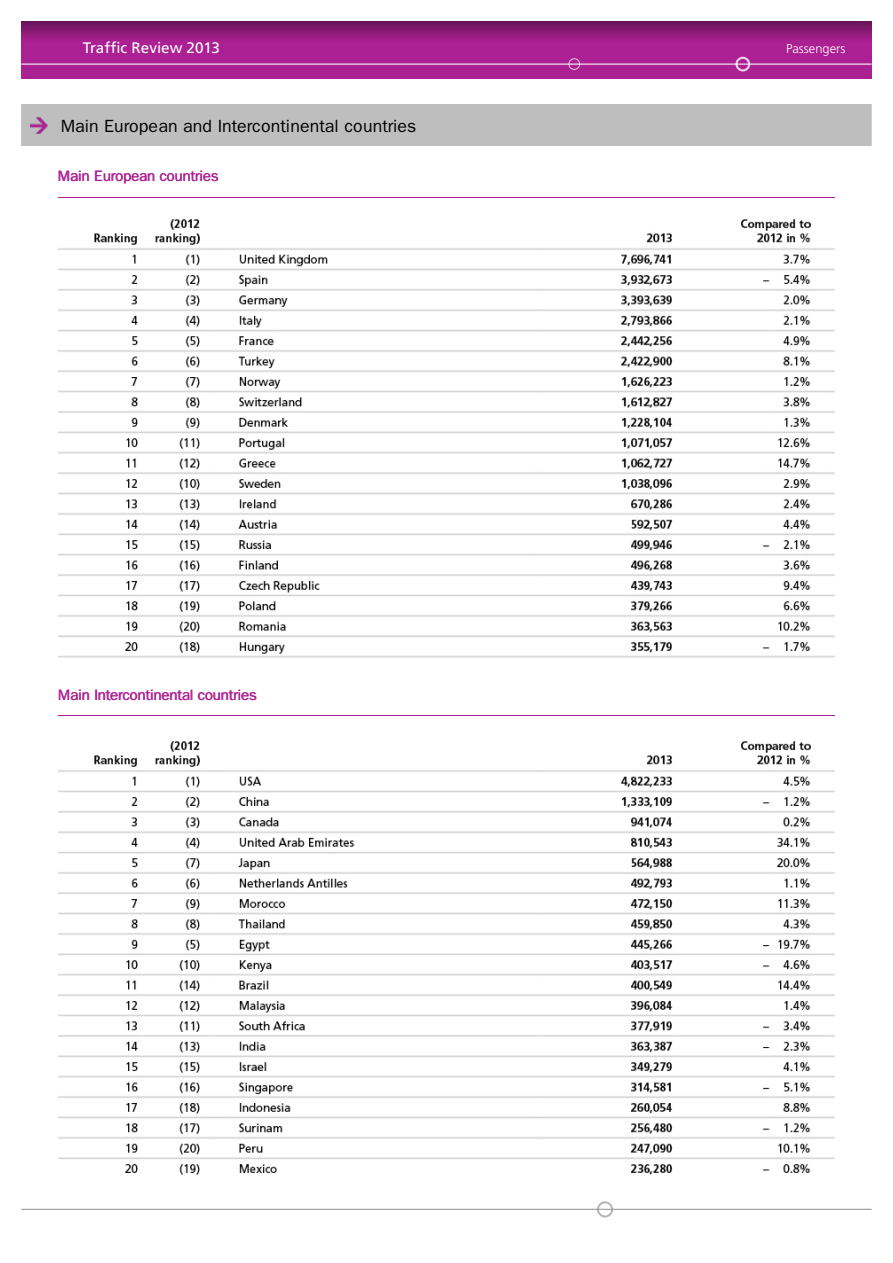
<style>
.page{position:relative;width:893px;height:1263px;background:#fff}
.page>*{position:absolute;margin:0;border:0;box-sizing:border-box;transform-origin:0 0}
.t1{font:17.7px "Wen Quan Yi Zen Hei";letter-spacing:.01em;color:#000}
.t2{font:15.3px "Frutiger";color:#fff}
.t3{font:15px "Wen Quan Yi Zen Hei";letter-spacing:-.01em;color:#ac2293}
.t4{font:300 12.9px "Frutiger";color:#fff}
</style>
<div class="page">
<div style="left:21px;top:103px;width:850px;height:44px;background:#bebebe"></div>
<img style="left:30px;top:117px;width:18px;height:17px">
<hr style="left:21px;top:103px;width:850px;height:1px;background:#fff">
<hr style="left:21px;top:146px;width:850px;height:1px;background:#fff">
<hr style="left:58px;top:715px;width:776px;height:1px;background:#ac2293">
<hr style="left:58px;top:197px;width:776px;height:1px;background:#ac2293">
<img style="left:58px;top:219px;width:776px;height:439px">
<img style="left:58px;top:741px;width:776px;height:434px">
<svg style="left:21px;top:21px;width:851px;height:57px;background:#9e1f87"></svg>
<hr style="left:21px;top:64px;width:851px;height:1px;background:#fff">
<div style="left:568px;top:58px;width:12px;height:12px;border:1px solid #fff;border-radius:50%"></div>
<div style="left:735px;top:57px;width:15px;height:14px;border:2px solid #fff;border-radius:50%"></div>
<div style="left:597px;top:1201px;width:16px;height:16px;border:2px solid #959696;border-radius:50%"></div>
<hr style="left:21px;top:1209px;width:851px;height:1px;background:#959696">
<p class="t2" style="left:83px;top:38px;width:139px">Traffic Review 2013</p>
<p class="t4" style="left:786px;top:41px;width:61px">Passengers</p>
<p class="t1" style="left:61px;top:119px;width:357px">Main European and Intercontinental countries</p>
<p class="t3" style="left:58px;top:171px;width:162px">Main European countries</p>
<p class="t3" style="left:58px;top:689px;width:201px">Main Intercontinental countries</p>
</div>
